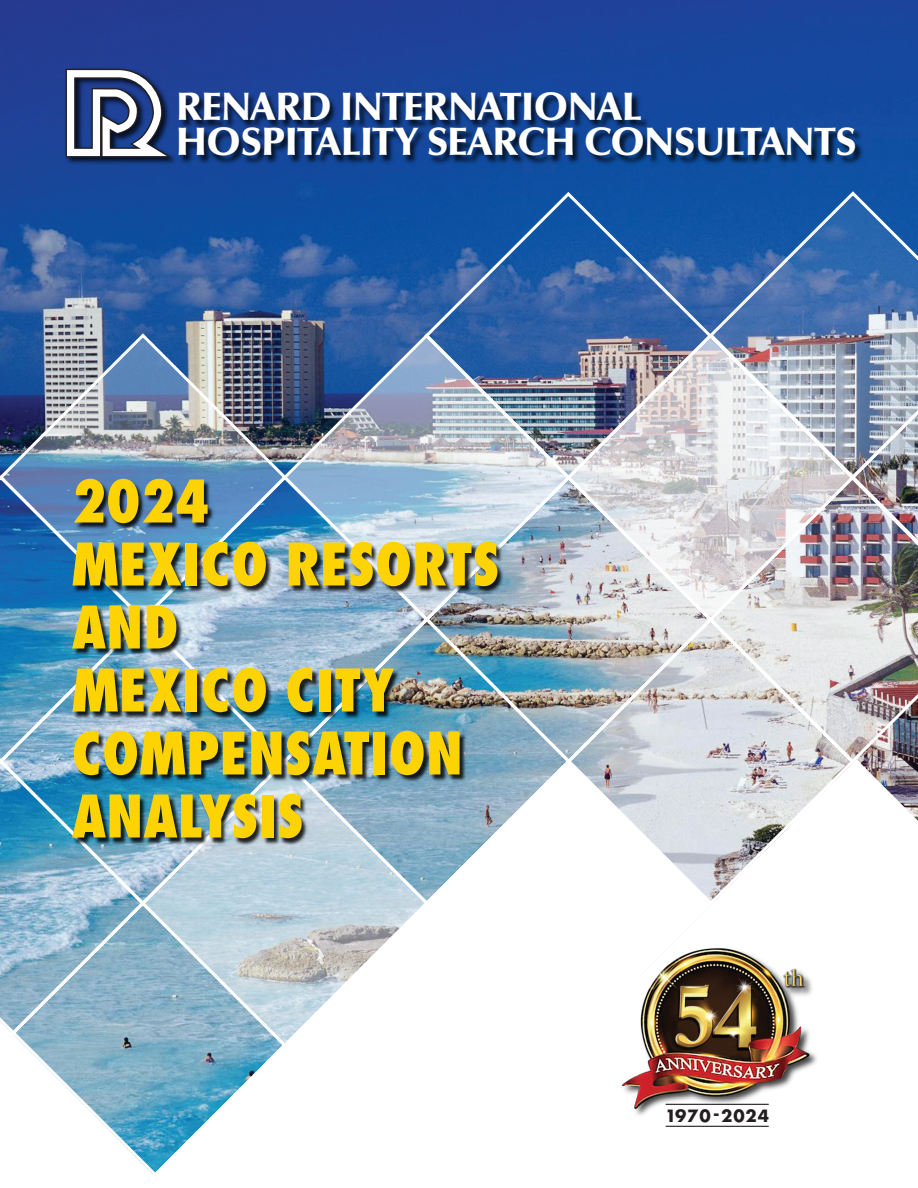
<style>
.page{position:relative;width:918px;height:1188px;background:#fff}
.page>*{position:absolute;margin:0;border:0;box-sizing:border-box;transform-origin:0 0}
.t1{font:800 condensed 57px/63px "Futura";color:#fed304}
.t2{font:900 39.45px/35.1px "Optima";letter-spacing:-.02em;color:#fff}
.t3{font:700 16.5px "Futura";letter-spacing:.05em;color:#231f20}
</style>
<div class="page">
<img style="left:0;top:0;width:918px;height:331px">
<img style="left:0;top:331px;width:281px;height:142px">
<img style="left:281px;top:331px;width:141px;height:136px">
<img style="left:422px;top:190px;width:285px;height:277px">
<img style="left:564px;top:332px;width:143px;height:283px">
<svg style="left:707px;top:189px;width:211px;height:285px;background:#7191bc"></svg>
<svg style="left:0;top:473px;width:425px;height:702px"></svg>
<svg style="left:283px;top:901px;width:142px;height:274px"></svg>
<img style="left:863px;top:766px;width:55px;height:55px">
<svg style="left:570px;top:615px;width:280px;height:286px"></svg>
<img style="left:706px;top:474px;width:212px;height:292px">
<img style="left:849px;top:331px;width:69px;height:292px">
<img style="left:59px;top:62px;width:124px;height:113px">
<svg style="left:63px;top:66px;width:107px;height:96px"></svg>
<img style="left:169px;top:83px;width:749px;height:105px">
<img style="left:36px;top:467px;width:534px;height:420px">
<div style="left:364px;top:976px;width:554px;height:212px;background:#fff"></div>
<img style="left:635px;top:1053px;width:182px;height:74px">
<img style="left:621px;top:948px;width:192px;height:163px">
<hr style="left:666px;top:1126px;width:103px;height:1px;background:#231f20">
<hr style="left:666px;top:1104px;width:103px;height:1px;background:#231f20">
<p class="t2" style="left:176px;top:93px;width:682px">RENARD INTERNATIONAL<br>HOSPITALITY SEARCH CONSULTANTS</p>
<p class="t1" style="left:72px;top:475px;width:429px">2024<br>MEXICO RESORTS<br>AND<br>MEXICO CITY<br>COMPENSATION<br>ANALYSIS</p>
<p class="t3" style="left:665px;top:1108px;width:106px">1970-2024</p>
</div>
